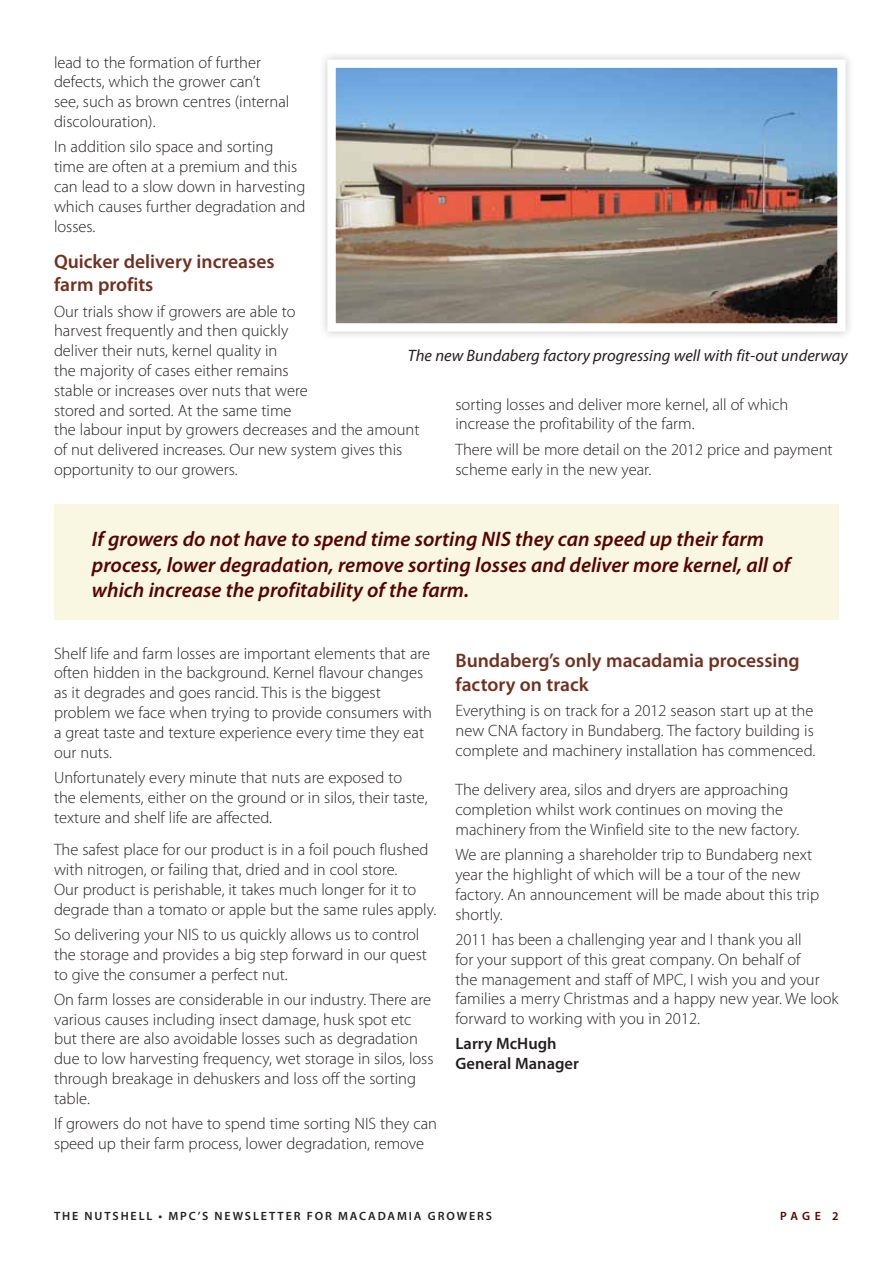
<style>
.page{position:relative;width:893px;height:1263px;background:#fff}
.page>*{position:absolute;margin:0;border:0;box-sizing:border-box;transform-origin:0 0}
.t1{font:italic 600 21px/25.2px "Myriad Pro";color:#570300}
.t2{font:600 19.5px/23.4px "Myriad Pro";color:#71301f}
.t3{font:300 16.5px/19.8px "Myriad Pro";color:#231f20}
.t4{font:italic 16.5px "Myriad Pro";color:#231f20}
.t5{font:600 16.5px/19.8px "Myriad Pro";color:#231f20}
.t6{font:600 12px "Myriad Pro";letter-spacing:.155em;color:#231f20}
.t7{font:600 12px "Myriad Pro";color:#570300}
</style>
<div class="page">
<div style="left:54px;top:505px;width:785px;height:115px;background:#f9f6e2"></div>
<div style="left:318px;top:50px;width:536px;height:290px;background:#231f20;opacity:.25"></div>
<img style="left:336px;top:69px;width:501px;height:254px">
<div style="left:327px;top:60px;width:519px;height:272px;border:8px solid #fff"></div>
<p class="t3" style="left:54px;top:53px;width:237px">lead to the formation of further defects, which the grower can’t see, such as brown centres (internal discolouration).</p>
<p class="t3" style="left:54px;top:137px;width:253px">In addition silo space and sorting time are often at a premium and this can lead to a slow down in harvesting which causes further degradation and losses.</p>
<p class="t2" style="left:54px;top:250px;width:222px">Quicker delivery increases farm profits</p>
<p class="t3" style="left:54px;top:301px;width:367px">Our trials show if growers are able to<br>harvest frequently and then quickly<br>deliver their nuts, kernel quality in<br>the majority of cases either remains<br>stable or increases over nuts that were<br>stored and sorted. At the same time<br>the labour input by growers decreases and the amount of nut delivered increases. Our new system gives this opportunity to our growers.</p>
<p class="t4" style="left:408px;top:347px;width:441px">The new Bundaberg factory progressing well with fit-out underway</p>
<p class="t3" style="left:455px;top:394px;width:334px">sorting losses and deliver more kernel, all of which increase the profitability of the farm.</p>
<p class="t3" style="left:455px;top:440px;width:379px">There will be more detail on the 2012 price and payment scheme early in the new year.</p>
<p class="t1" style="left:92px;top:527px;width:700px">If growers do not have to spend time sorting NIS they can speed up their farm process, lower degradation, remove sorting losses and deliver more kernel, all of which increase the profitability of the farm.</p>
<p class="t3" style="left:54px;top:643px;width:379px">Shelf life and farm losses are important elements that are often hidden in the background. Kernel flavour changes as it degrades and goes rancid. This is the biggest problem we face when trying to provide consumers with a great taste and texture experience every time they eat our nuts.</p>
<p class="t3" style="left:54px;top:768px;width:375px">Unfortunately every minute that nuts are exposed to the elements, either on the ground or in silos, their taste, texture and shelf life are affected.</p>
<p class="t3" style="left:54px;top:840px;width:384px">The safest place for our product is in a foil pouch flushed with nitrogen, or failing that, dried and in cool store.<br>Our product is perishable, it takes much longer for it to degrade than a tomato or apple but the same rules apply.</p>
<p class="t3" style="left:54px;top:925px;width:375px">So delivering your NIS to us quickly allows us to control the storage and provides a big step forward in our quest to give the consumer a perfect nut.</p>
<p class="t3" style="left:54px;top:990px;width:381px">On farm losses are considerable in our industry. There are various causes including insect damage, husk spot etc but there are also avoidable losses such as degradation due to low harvesting frequency, wet storage in silos, loss through breakage in dehuskers and loss off the sorting table.</p>
<p class="t3" style="left:54px;top:1114px;width:385px">If growers do not have to spend time sorting NIS they can speed up their farm process, lower degradation, remove</p>
<p class="t2" style="left:455px;top:649px;width:346px">Bundaberg’s only macadamia processing factory on track</p>
<p class="t3" style="left:455px;top:701px;width:361px;text-align:justify">Everything is on track for a 2012 season start up at the new CNA factory in Bundaberg. The factory building is complete and machinery installation has commenced.</p>
<p class="t3" style="left:455px;top:780px;width:345px">The delivery area, silos and dryers are approaching completion whilst work continues on moving the machinery from the Winfield site to the new factory.</p>
<p class="t3" style="left:455px;top:845px;width:365px">We are planning a shareholder trip to Bundaberg next year the highlight of which will be a tour of the new factory. An announcement will be made about this trip shortly.</p>
<p class="t3" style="left:455px;top:930px;width:384px">2011 has been a challenging year and I thank you all<br>for your support of this great company. On behalf of<br>the management and staff of MPC, I wish you and your families a merry Christmas and a happy new year. We look forward to working with you in 2012.</p>
<p class="t5" style="left:455px;top:1034px;width:125px">Larry McHugh<br>General Manager</p>
<p class="t6" style="left:54px;top:1209px;width:60px">The NUTSHELL</p>
<p class="t6" style="left:158px;top:1209px;width:335px">• MPC’s new slet t er f or mac adamia grow ers</p>
<p class="t7" style="left:780px;top:1209px;width:60px">Page 2</p>
</div>
